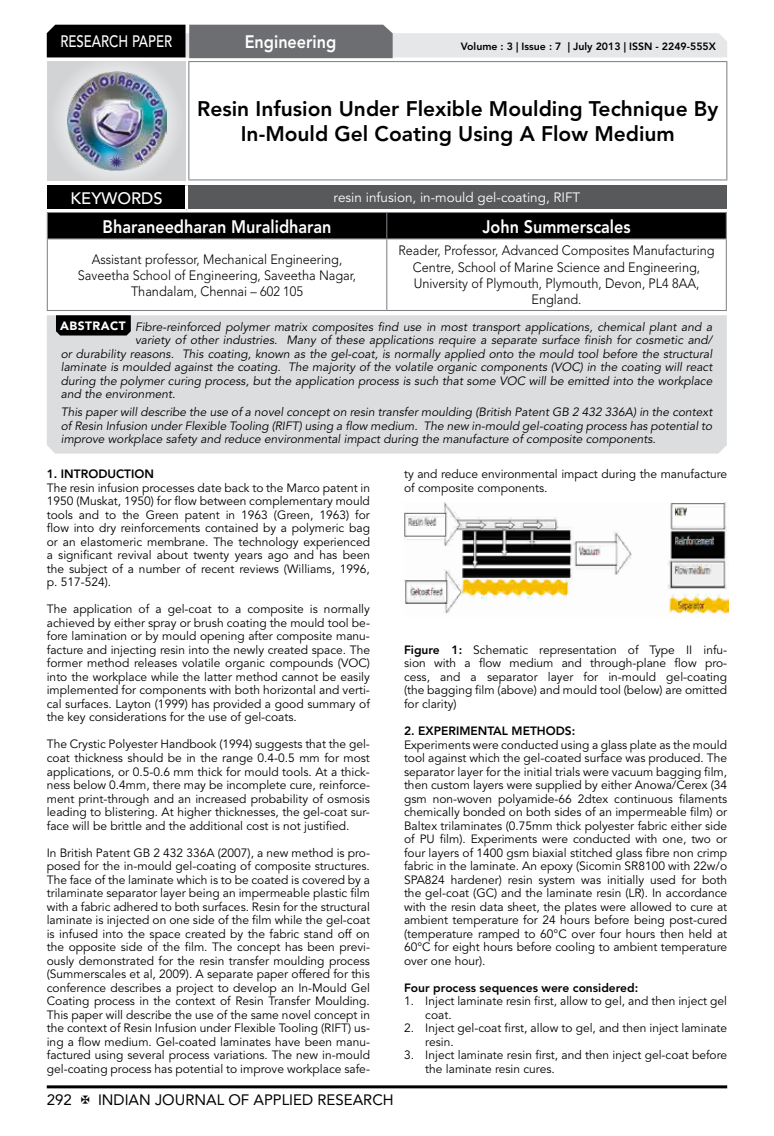
<style>
.page{position:relative;width:774px;height:1136px;background:#fff}
.page>*{position:absolute;margin:0;border:0;box-sizing:border-box;transform-origin:0 0}
.t1{font:800 21px/25.2px "Avenir LT Std";color:#000;text-align:center}
.t2{font:800 18px "Avenir LT Std";color:#fff;scale:.9 1}
.t3{font:500 16.5px "Avenir LT Std";color:#fff;scale:.8 1}
.t4{font:500 16.5px "Avenir LT Std";color:#fff}
.t5{font:15px "Avenir LT Std";color:#000}
.t6{font:300 13.5px/16.2px "Avenir LT Std";color:#000;text-align:center;scale:.94 1}
.t7{font:13.5px "Avenir LT Std";color:#fff}
.t8{font:12px/13.5px "Avenir LT Std";color:#000;text-align:justify}
.t9{font:italic 12px/13.5px "Avenir LT Std";color:#000;text-align:justify}
.t10{font:800 12px "Avenir LT Std";color:#000}
.t11{font:800 10.5px "Avenir LT Std";color:#000}
.s1{font-weight:900;font-style:normal;color:#fff}
.s2{font-weight:800}
</style>
<div class="page">
<hr style="left:47px;top:1085px;width:680px;height:3px;background:#000">
<div style="left:48px;top:62px;width:137px;height:118px;background:linear-gradient(to right,#d9dadb,#d9dadb)"></div>
<img style="left:68px;top:71px;width:99px;height:100px">
<svg style="left:47px;top:25px;width:680px;height:33px;background:#979899"></svg>
<hr style="left:188px;top:61px;width:539px;height:1px;background:#808285">
<hr style="left:188px;top:62px;width:1px;height:117px;background:#808285">
<hr style="left:726px;top:62px;width:1px;height:117px;background:#808285">
<hr style="left:188px;top:179px;width:539px;height:1px;background:#808285">
<div style="left:47px;top:212px;width:680px;height:26px;background:#000"></div>
<hr style="left:47px;top:238px;width:340px;height:1px;background:#808285">
<hr style="left:47px;top:239px;width:1px;height:71px;background:#808285">
<hr style="left:387px;top:238px;width:340px;height:1px;background:#808285">
<hr style="left:386px;top:239px;width:1px;height:71px;background:#808285">
<hr style="left:726px;top:239px;width:1px;height:71px;background:#808285">
<hr style="left:47px;top:310px;width:340px;height:1px;background:#808285">
<hr style="left:387px;top:310px;width:340px;height:1px;background:#808285">
<div style="left:47px;top:185px;width:139px;height:25px;background:#000"></div>
<div style="left:186px;top:185px;width:541px;height:25px;background:#58595b"></div>
<hr style="left:185px;top:185px;width:3px;height:24px;background:#fff">
<hr style="left:47px;top:209px;width:139px;height:3px;background:#fff">
<hr style="left:186px;top:209px;width:541px;height:3px;background:#fff">
<div style="left:47px;top:315px;width:680px;height:138px;background:#dcddde"></div>
<svg style="left:56px;top:315px;width:75px;height:20px"></svg>
<img style="left:404px;top:502px;width:324px;height:112px">
<h3 class="t3" style="left:60px;top:32px;width:139px">RESEARCH PAPER</h3>
<h2 class="t2" style="left:245px;top:31px;width:103px">Engineering</h2>
<p class="t11" style="left:461px;top:41px;width:257px">Volume : 3 | Issue : 7 | July 2013 | ISSN - 2249-555X</p>
<h1 class="t1" style="left:197px;top:96px;width:523px">Resin Infusion Under Flexible Moulding Technique By<br>In-Mould Gel Coating Using A Flow Medium</h1>
<h3 class="t4" style="left:71px;top:189px;width:94px">KEYWORDS</h3>
<p class="t7" style="left:333px;top:189px;width:248px">resin infusion, in-mould gel-coating, RIFT</p>
<h2 class="t2" style="left:103px;top:215px;width:256px">Bharaneedharan Muralidharan</h2>
<h2 class="t2" style="left:482px;top:215px;width:166px">John Summerscales</h2>
<p class="t6" style="left:78px;top:251px;width:297px">Assistant professor, Mechanical Engineering,<br>Saveetha School of Engineering, Saveetha Nagar,<br>Thandalam, Chennai – 602 105</p>
<p class="t6" style="left:398px;top:243px;width:338px">Reader, Professor, Advanced Composites Manufacturing Centre, School of Marine Science and Engineering, University of Plymouth, Plymouth, Devon, PL4 8AA, England.</p>
<p class="t9" style="left:60px;top:320px;width:653px"><span class="s1">ABSTRACT</span> Fibre-reinforced polymer matrix composites find use in most transport applications, chemical plant and a</p>
<p class="t9" style="left:135px;top:333px;width:579px">variety of other industries. Many of these applications require a separate surface finish for cosmetic and/</p>
<p class="t9" style="left:61px;top:347px;width:653px">or durability reasons. This coating, known as the gel-coat, is normally applied onto the mould tool before the structural</p>
<p class="t9" style="left:61px;top:360px;width:653px">laminate is moulded against the coating. The majority of the volatile organic components (VOC) in the coating will react</p>
<p class="t9" style="left:61px;top:374px;width:653px">during the polymer curing process, but the application process is such that some VOC will be emitted into the workplace</p>
<p class="t9" style="left:61px;top:387px;width:116px">and the environment.</p>
<p class="t9" style="left:61px;top:405px;width:653px">This paper will describe the use of a novel concept on resin transfer moulding (British Patent GB 2 432 336A) in the context of Resin Infusion under Flexible Tooling (RIFT) using a flow medium. The new in-mould gel-coating process has potential to improve workplace safety and reduce environmental impact during the manufacture of composite components.</p>
<p class="t10" style="left:47px;top:467px;width:109px">1. INTRODUCTION</p>
<p class="t8" style="left:47px;top:481px;width:325px">The resin infusion processes date back to the Marco patent in 1950 (Muskat, 1950) for flow between complementary mould tools and to the Green patent in 1963 (Green, 1963) for flow into dry reinforcements contained by a polymeric bag or an elastomeric membrane. The technology experienced a significant revival about twenty years ago and has been the subject of a number of recent reviews (Williams, 1996, p. 517-524).</p>
<p class="t8" style="left:47px;top:602px;width:325px">The application of a gel-coat to a composite is normally achieved by either spray or brush coating the mould tool be&shy;fore lamination or by mould opening after composite manu&shy;facture and injecting resin into the newly created space. The former method releases volatile organic compounds (VOC) into the workplace while the latter method cannot be easily implemented for components with both horizontal and verti&shy;cal surfaces. Layton (1999) has provided a good summary of the key considerations for the use of gel-coats.</p>
<p class="t8" style="left:47px;top:737px;width:325px">The Crystic Polyester Handbook (1994) suggests that the gel&shy;coat thickness should be in the range 0.4-0.5 mm for most applications, or 0.5-0.6 mm thick for mould tools. At a thick&shy;ness below 0.4mm, there may be incomplete cure, reinforce&shy;ment print-through and an increased probability of osmosis leading to blistering. At higher thicknesses, the gel-coat sur&shy;face will be brittle and the additional cost is not justified.</p>
<p class="t8" style="left:47px;top:845px;width:325px">In British Patent GB 2 432 336A (2007), a new method is pro&shy;posed for the in-mould gel-coating of composite structures.<br>The face of the laminate which is to be coated is covered by a trilaminate separator layer being an impermeable plastic film with a fabric adhered to both surfaces. Resin for the structural laminate is injected on one side of the film while the gel-coat is infused into the space created by the fabric stand off on the opposite side of the film. The concept has been previ&shy;ously demonstrated for the resin transfer moulding process (Summerscales et al, 2009). A separate paper offered for this conference describes a project to develop an In-Mould Gel Coating process in the context of Resin Transfer Moulding.<br>This paper will describe the use of the same novel concept in the context of Resin Infusion under Flexible Tooling (RIFT) us&shy;ing a flow medium. Gel-coated laminates have been manu&shy;factured using several process variations. The new in-mould gel-coating process has potential to improve workplace safe-</p>
<p class="t8" style="left:404px;top:467px;width:325px">ty and reduce environmental impact during the manufacture of composite components.</p>
<p class="t8" style="left:404px;top:643px;width:325px"><span class="s2">Figure 1:</span> Schematic representation of Type II infu&shy;sion with a flow medium and through-plane flow pro&shy;cess, and a separator layer for in-mould gel-coating (the bagging film (above) and mould tool (below) are omitted for clarity)</p>
<p class="t10" style="left:404px;top:723px;width:173px">2. EXPERIMENTAL METHODS:</p>
<p class="t8" style="left:404px;top:737px;width:325px">Experiments were conducted using a glass plate as the mould tool against which the gel-coated surface was produced. The separator layer for the initial trials were vacuum bagging film, then custom layers were supplied by either Anowa/Cerex (34 gsm non-woven polyamide-66 2dtex continuous filaments chemically bonded on both sides of an impermeable film) or Baltex trilaminates (0.75mm thick polyester fabric either side of PU film). Experiments were conducted with one, two or four layers of 1400 gsm biaxial stitched glass fibre non crimp fabric in the laminate. An epoxy (Sicomin SR8100 with 22w/o SPA824 hardener) resin system was initially used for both the gel-coat (GC) and the laminate resin (LR). In accordance with the resin data sheet, the plates were allowed to cure at ambient temperature for 24 hours before being post-cured (temperature ramped to 60°C over four hours then held at 60°C for eight hours before cooling to ambient temperature over one hour).</p>
<p class="t10" style="left:404px;top:980px;width:236px">Four process sequences were considered:</p>
<p class="t8" style="left:425px;top:994px;width:303px;text-indent:-21px">1. Inject laminate resin first, allow to gel, and then inject gel coat.</p>
<p class="t8" style="left:425px;top:1021px;width:303px;text-indent:-21px">2. Inject gel-coat first, allow to gel, and then inject laminate resin.</p>
<p class="t8" style="left:425px;top:1048px;width:303px;text-indent:-21px">3. Inject laminate resin first, and then inject gel-coat before the laminate resin cures.</p>
<p class="t5" style="left:47px;top:1090px;width:27px">292</p>
<p class="t5" style="left:98px;top:1090px;width:297px">INDIAN JOURNAL OF APPLIED RESEARCH</p>
</div>
